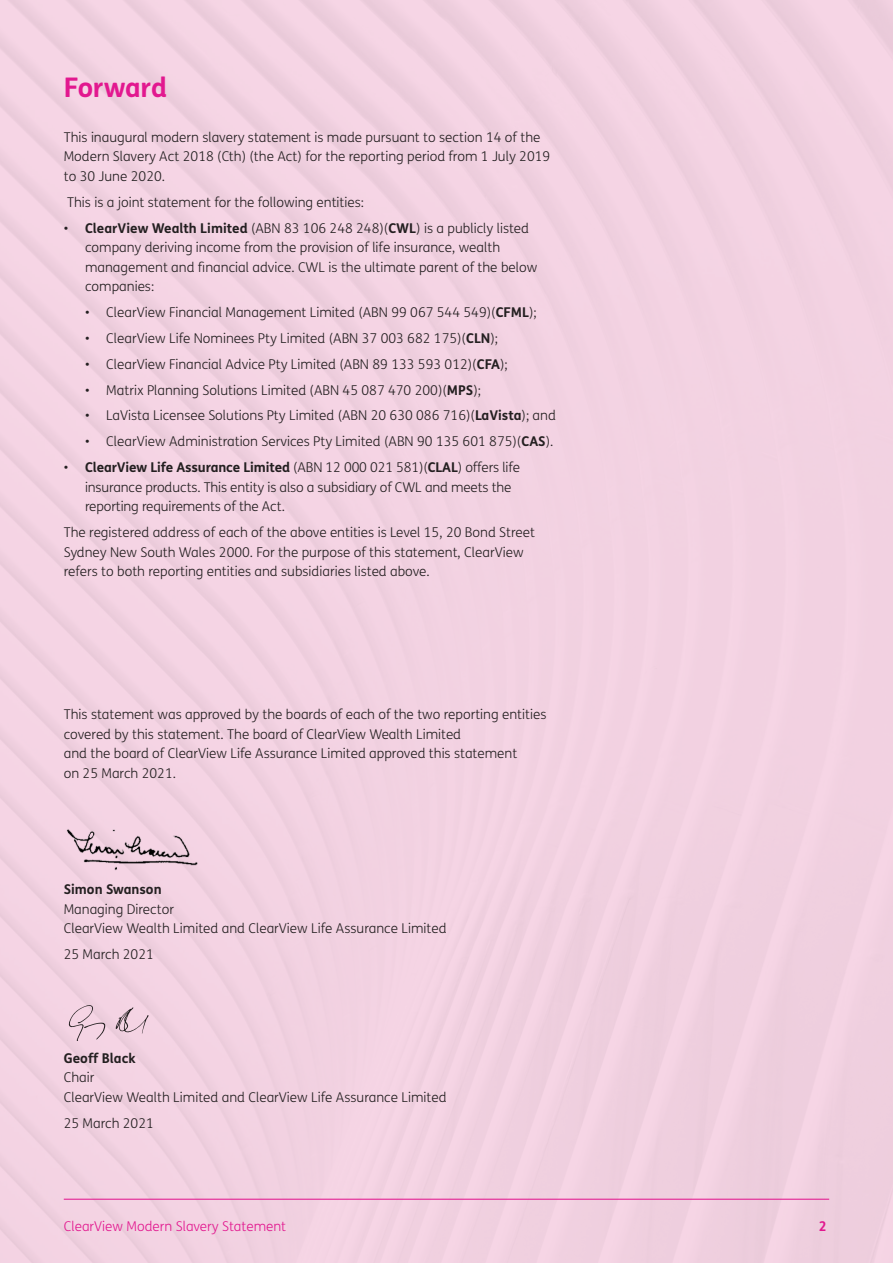
<style>
.page{position:relative;width:893px;height:1263px;background:#f7d6e6}
.page>*{position:absolute;margin:0;border:0;box-sizing:border-box;transform-origin:0 0}
._1_0__Main_heading{font:700 27px "FS Me";letter-spacing:-.01em;color:#e2188f}
._2_0__Body_text{font:300 13.5px/19.5px "FS Me";color:#231f20}
.t1{font:300 13.5px "FS Me";color:#e2188f}
.t2{font:700 13.5px "FS Me";color:#e2188f}
.s1{font-weight:700}
</style>
<div class="page">
<hr style="left:64px;top:1199px;width:765px;height:1px;background:#e2188f">
<img style="left:64px;top:820px;width:138px;height:67px">
<svg style="left:116px;top:1007px;width:33px;height:26px"></svg>
<svg style="left:69px;top:1005px;width:36px;height:36px"></svg>
<p class="_1_0__Main_heading" style="left:64px;top:66px;width:105px">Forward</p>
<p class="_2_0__Body_text" style="left:64px;top:127px;width:488px">This inaugural modern slavery statement is made pursuant to section 14 of the<br>Modern Slavery Act 2018 (Cth) (the Act) for the reporting period from 1 July 2019 to 30 June 2020.</p>
<p class="_2_0__Body_text" style="left:67px;top:192px;width:298px">This is a joint statement for the following entities:</p>
<p class="_2_0__Body_text" style="left:85px;top:218px;width:454px;text-indent:-21px">• <span class="s1">ClearView Wealth Limited</span> (ABN 83 106 248 248)(<span class="s1">CWL</span>) is a publicly listed company deriving income from the provision of life insurance, wealth management and financial advice. CWL is the ultimate parent of the below companies:</p>
<p class="_2_0__Body_text" style="left:85px;top:302px;width:453px">• ClearView Financial Management Limited (ABN 99 067 544 549)(<span class="s1">CFML</span>);</p>
<p class="_2_0__Body_text" style="left:85px;top:328px;width:415px">• ClearView Life Nominees Pty Limited (ABN 37 003 682 175)(<span class="s1">CLN</span>);</p>
<p class="_2_0__Body_text" style="left:85px;top:354px;width:424px">• ClearView Financial Advice Pty Limited (ABN 89 133 593 012)(<span class="s1">CFA</span>);</p>
<p class="_2_0__Body_text" style="left:85px;top:380px;width:397px">• Matrix Planning Solutions Limited (ABN 45 087 470 200)(<span class="s1">MPS</span>);</p>
<p class="_2_0__Body_text" style="left:85px;top:406px;width:472px">• LaVista Licensee Solutions Pty Limited (ABN 20 630 086 716)(<span class="s1">LaVista</span>); and</p>
<p class="_2_0__Body_text" style="left:85px;top:431px;width:470px">• ClearView Administration Services Pty Limited (ABN 90 135 601 875)(<span class="s1">CAS</span>).</p>
<p class="_2_0__Body_text" style="left:85px;top:457px;width:436px;text-indent:-21px">• <span class="s1">ClearView Life Assurance Limited</span> (ABN 12 000 021 581)(<span class="s1">CLAL</span>) offers life insurance products. This entity is also a subsidiary of CWL and meets the reporting requirements of the Act.</p>
<p class="_2_0__Body_text" style="left:64px;top:522px;width:473px">The registered address of each of the above entities is Level 15, 20 Bond Street<br>Sydney New South Wales 2000. For the purpose of this statement, ClearView refers to both reporting entities and subsidiaries listed above.</p>
<p class="_2_0__Body_text" style="left:64px;top:704px;width:484px">This statement was approved by the boards of each of the two reporting entities covered by this statement. The board of ClearView Wealth Limited<br>and the board of ClearView Life Assurance Limited approved this statement<br>on 25 March 2021.</p>
<p class="_2_0__Body_text" style="left:64px;top:879px;width:384px"><span class="s1">Simon Swanson<br></span>Managing Director<br>ClearView Wealth Limited and ClearView Life Assurance Limited</p>
<p class="_2_0__Body_text" style="left:64px;top:944px;width:92px">25 March 2021</p>
<p class="_2_0__Body_text" style="left:64px;top:1048px;width:384px"><span class="s1">Geoff Black<br></span>Chair<br>ClearView Wealth Limited and ClearView Life Assurance Limited</p>
<p class="_2_0__Body_text" style="left:64px;top:1113px;width:92px">25 March 2021</p>
<p class="t1" style="left:64px;top:1217px;width:224px">ClearView Modern Slavery Statement</p>
<p class="t2" style="left:819px;top:1216px;width:9px">2</p>
</div>
